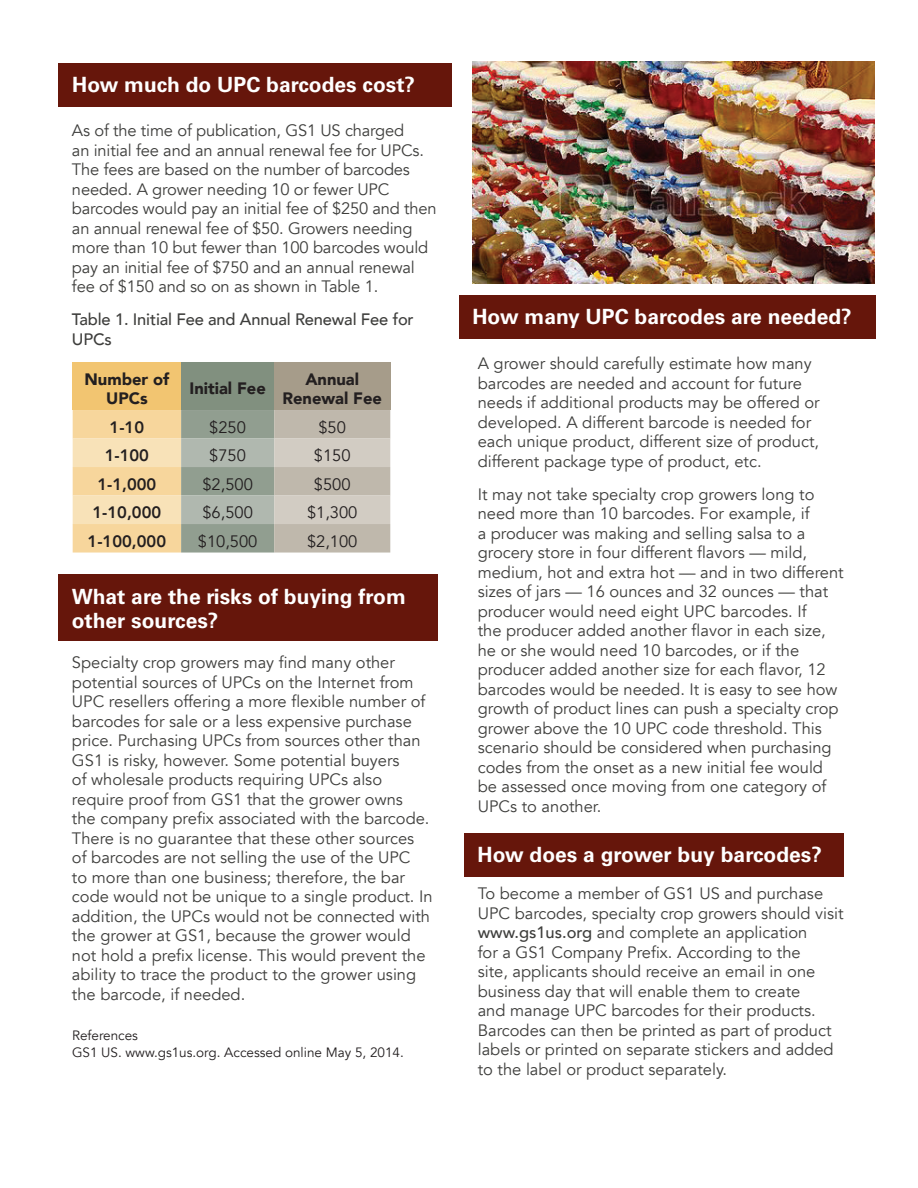
<style>
.page{position:relative;width:918px;height:1188px;background:#fff}
.page>*{position:absolute;margin:0;border:0;box-sizing:border-box;transform-origin:0 0}
.t1{font:700 21px/24px "Univers LT Std";color:#fff}
.t2{font:16.5px/19.5px "Avenir";color:#3e3e3c}
.t3{font:16.5px "Avenir";color:#231f20}
.t4{font:500 16.5px/19.5px "Avenir";letter-spacing:-.01em;color:#3e3e3c}
.t5{font:900 16.5px/19.5px "Avenir";color:#231f20;text-align:center}
.t6{font:800 16.5px "Avenir";color:#231f20}
.t7{font:13.5px/16.5px "Avenir";color:#231f20}
.s1{font-weight:500}
</style>
<div class="page">
<div style="left:73px;top:362px;width:108px;height:48px;background:#f2c571"></div>
<div style="left:181px;top:362px;width:93px;height:48px;background:#81907f"></div>
<div style="left:274px;top:362px;width:116px;height:48px;background:#a69c8a"></div>
<svg style="left:73px;top:410px;width:317px;height:143px;background:#cbc2a9"></svg>
<div style="left:59px;top:63px;width:393px;height:43px;background:#66160b"></div>
<div style="left:58px;top:575px;width:380px;height:66px;background:#66160b"></div>
<div style="left:464px;top:833px;width:380px;height:43px;background:#66160b"></div>
<div style="left:459px;top:295px;width:416px;height:44px;background:#66160b"></div>
<img style="left:472px;top:62px;width:402px;height:221px">
<p class="t1" style="left:72px;top:72px;width:344px">How much do UPC barcodes cost?</p>
<p class="t2" style="left:72px;top:121px;width:366px">As of the time of publication, GS1 US charged<br>an initial fee and an annual renewal fee for UPCs.<br>The fees are based on the number of barcodes needed. A grower needing 10 or fewer UPC barcodes would pay an initial fee of $250 and then an annual renewal fee of $50. Growers needing more than 10 but fewer than 100 barcodes would pay an initial fee of $750 and an annual renewal fee of $150 and so on as shown in Table 1.</p>
<p class="t4" style="left:72px;top:309px;width:343px">Table 1. Initial Fee and Annual Renewal Fee for<br>UPCs</p>
<p class="t5" style="left:84px;top:369px;width:86px">Number of<br>UPCs</p>
<p class="t5" style="left:189px;top:378px;width:78px">Initial Fee</p>
<p class="t5" style="left:282px;top:369px;width:101px">Annual<br>Renewal Fee</p>
<p class="t6" style="left:110px;top:414px;width:36px">1-10</p>
<p class="t3" style="left:209px;top:417px;width:38px">$250</p>
<p class="t3" style="left:318px;top:417px;width:29px">$50</p>
<p class="t6" style="left:105px;top:442px;width:46px">1-100</p>
<p class="t3" style="left:209px;top:446px;width:38px">$750</p>
<p class="t3" style="left:314px;top:446px;width:38px">$150</p>
<p class="t6" style="left:97px;top:471px;width:60px">1-1,000</p>
<p class="t3" style="left:202px;top:474px;width:52px">$2,500</p>
<p class="t3" style="left:314px;top:474px;width:38px">$500</p>
<p class="t6" style="left:93px;top:499px;width:70px">1-10,000</p>
<p class="t3" style="left:202px;top:503px;width:52px">$6,500</p>
<p class="t3" style="left:307px;top:503px;width:52px">$1,300</p>
<p class="t6" style="left:88px;top:528px;width:80px">1-100,000</p>
<p class="t3" style="left:198px;top:531px;width:61px">$10,500</p>
<p class="t3" style="left:307px;top:531px;width:52px">$2,100</p>
<p class="t1" style="left:72px;top:584px;width:336px">What are the risks of buying from other sources?</p>
<p class="t2" style="left:72px;top:653px;width:362px">Specialty crop growers may find many other potential sources of UPCs on the Internet from UPC resellers offering a more flexible number of barcodes for sale or a less expensive purchase price. Purchasing UPCs from sources other than GS1 is risky, however. Some potential buyers<br>of wholesale products requiring UPCs also require proof from GS1 that the grower owns<br>the company prefix associated with the barcode.<br>There is no guarantee that these other sources of barcodes are not selling the use of the UPC<br>to more than one business; therefore, the bar code would not be unique to a single product. In addition, the UPCs would not be connected with the grower at GS1, because the grower would not hold a prefix license. This would prevent the ability to trace the product to the grower using the barcode, if needed.</p>
<p class="t7" style="left:72px;top:1027px;width:333px">References<br>GS1 US. www.gs1us.org. Accessed online May 5, 2014.</p>
<p class="t1" style="left:472px;top:305px;width:381px">How many UPC barcodes are needed?</p>
<p class="t2" style="left:478px;top:354px;width:343px">A grower should carefully estimate how many barcodes are needed and account for future needs if additional products may be offered or developed. A different barcode is needed for each unique product, different size of product, different package type of product, etc.</p>
<p class="t2" style="left:478px;top:484px;width:368px">It may not take specialty crop growers long to need more than 10 barcodes. For example, if<br>a producer was making and selling salsa to a grocery store in four different flavors — mild, medium, hot and extra hot — and in two different sizes of jars — 16 ounces and 32 ounces — that producer would need eight UPC barcodes. If<br>the producer added another flavor in each size, he or she would need 10 barcodes, or if the producer added another size for each flavor, 12 barcodes would be needed. It is easy to see how growth of product lines can push a specialty crop grower above the 10 UPC code threshold. This scenario should be considered when purchasing codes from the onset as a new initial fee would be assessed once moving from one category of UPCs to another.</p>
<p class="t1" style="left:478px;top:842px;width:346px">How does a grower buy barcodes?</p>
<p class="t2" style="left:478px;top:884px;width:367px">To become a member of GS1 US and purchase UPC barcodes, specialty crop growers should visit <span class="s1">www.gs1us.org</span> and complete an application<br>for a GS1 Company Prefix. According to the<br>site, applicants should receive an email in one business day that will enable them to create<br>and manage UPC barcodes for their products.<br>Barcodes can then be printed as part of product labels or printed on separate stickers and added to the label or product separately.</p>
</div>
